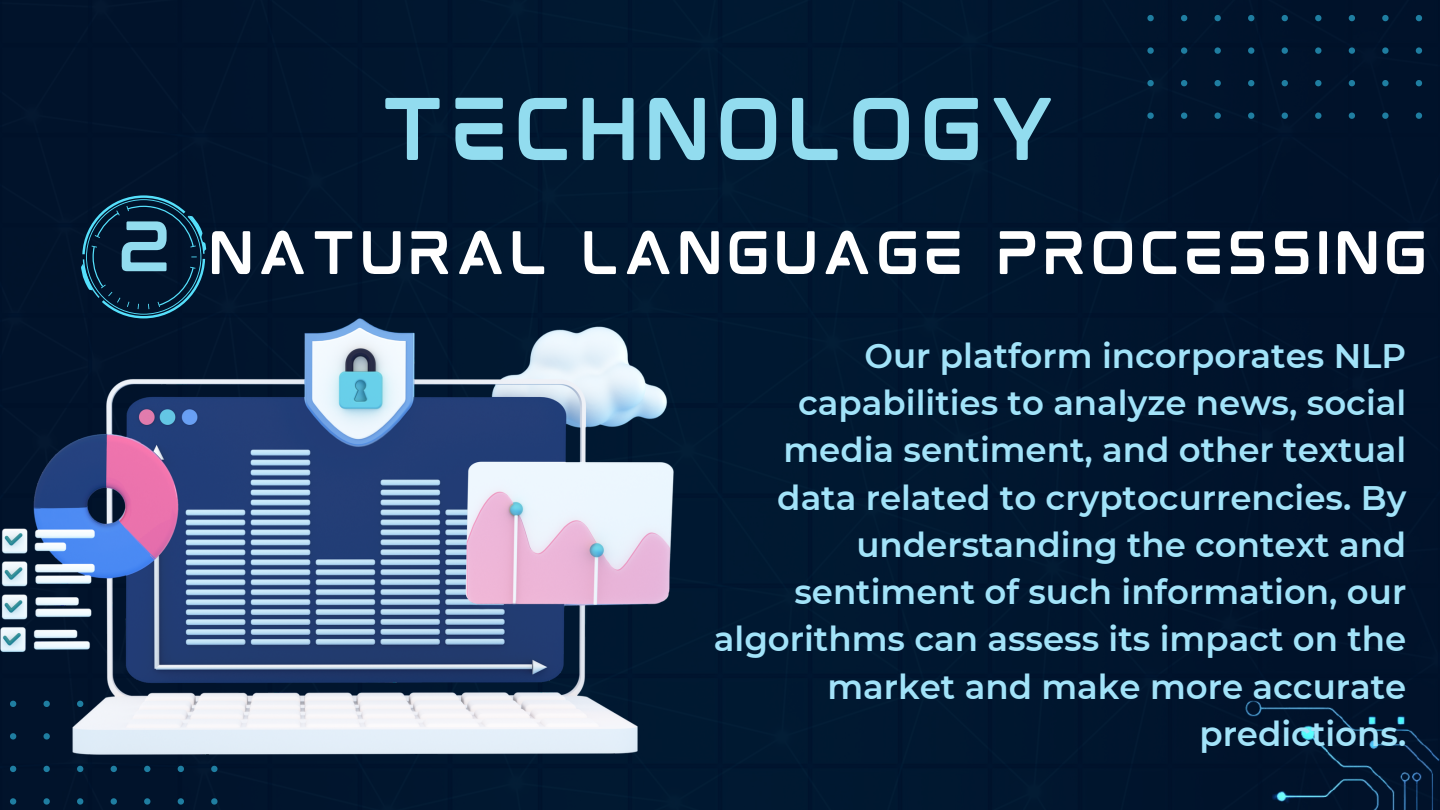
<style>
.page{position:relative;width:1440px;height:810px;background:#01162f}
.page>*{position:absolute;margin:0;border:0;box-sizing:border-box;transform-origin:0 0}
.t1{font:75.4px "mokotoglitch";color:#92dcef}
.t2{font:59.4px "mokotoglitch";color:#92dcef}
.t3{font:52px "mokotoglitch";color:#fff}
.t4{font:600 34px/47.2px "Montserrat";color:#a2e3f9;text-align:right}
</style>
<div class="page">
<div style="left:1147px;top:0;width:293px;height:119px;background:#00132b"></div>
<div style="left:0;top:755px;width:218px;height:55px;background:#01132b"></div>
<img style="left:1181px;top:700px;width:259px;height:110px">
<svg style="left:81px;top:195px;width:125px;height:123px"></svg>
<img style="left:0;top:318px;width:674px;height:437px">
<p class="t1" style="left:379px;top:103px;width:683px">TECHNOLOGY</p>
<p class="t2" style="left:117px;top:227px;width:59px">2</p>
<p class="t3" style="left:208px;top:235px;width:1224px">NATURAL LANGUAGE PROCESSING</p>
<p class="t4" style="left:714px;top:332px;width:694px">Our platform incorporates NLP capabilities to analyze news, social media sentiment, and other textual data related to cryptocurrencies. By understanding the context and sentiment of such information, our algorithms can assess its impact on the market and make more accurate predictions.</p>
</div>
